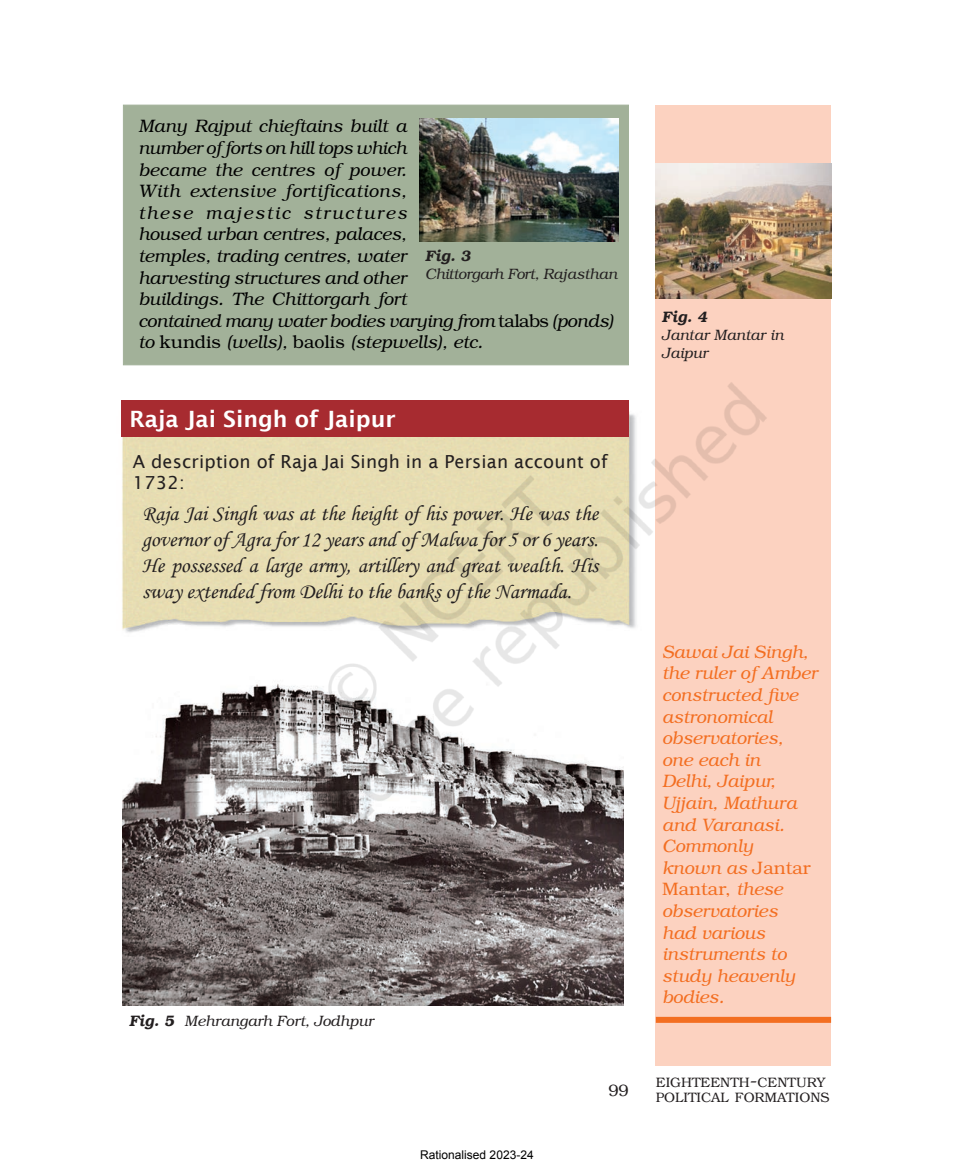
<style>
.page{position:relative;width:954px;height:1170px;background:#fff}
.page>*{position:absolute;margin:0;border:0;box-sizing:border-box;transform-origin:0 0}
.t1{font:600 22.5px "Lucida Sans";color:#fff}
.t2{font:21.75px/26.1px "Monotype Corsiva";color:#231f20;text-align:justify}
.t3{font:italic 300 18px/21.6px "Bookman";color:#000}
.t4{font:italic 300 18px/21.6px "Bookman";color:#f36e21}
.t5{font:18px/21.8px "Lucida Sans";letter-spacing:.01em;color:#231f20}
.t6{font:300 16.5px "Bookman";color:#231f20}
.t7{font:italic 300 15px/18px "Bookman";color:#231f20}
.t8{font:italic 300 15px "Bookman";letter-spacing:-.02em;color:#231f20}
.t9{font:italic 600 15px "Bookman";color:#231f20}
.t10{font:300 13.65px/15px "Bookman";color:#231f20}
.t11{font:12px "Arial";color:#000}
.s1{font-style:normal}
.s2{font-weight:600}
.s3{font-size:19.5px}
</style>
<div class="page">
<img style="left:121px;top:104px;width:711px;height:962px">
<img style="left:151px;top:314px;width:631px;height:632px">
<p class="t3" style="left:138px;top:115px;width:477px">Many Rajput chieftains built a<br>number of forts on hill tops which<br>became the centres of power.<br>With extensive fortifications,<br>these majestic structures<br>housed urban centres, palaces,<br>temples, trading centres, water<br>harvesting structures and other<br>buildings. The Chittorgarh fort<br>contained many water bodies varying from <span class="s1">talabs</span> (ponds) to <span class="s1">kundis</span> (wells), <span class="s1">baolis</span> (stepwells), etc.</p>
<p class="t9" style="left:425px;top:247px;width:47px">Fig. 3</p>
<p class="t8" style="left:425px;top:266px;width:194px">Chittorgarh Fort, Rajasthan</p>
<p class="t1" style="left:129px;top:406px;width:268px">Raja Jai Singh of Jaipur</p>
<p class="t5" style="left:133px;top:450px;width:476px">A description of Raja Jai Singh in a Persian account of<br>1732:</p>
<p class="t2" style="left:142px;top:500px;width:458px">Raja Jai Singh was at the height of his power. He was the governor of Agra for 12 years and of Malwa for 5 or 6 years.<br>He possessed a large army, artillery and great wealth. His sway extended from Delhi to the banks of the Narmada.</p>
<p class="t7" style="left:129px;top:1011px;width:246px"><span class="s2">Fig. 5</span> Mehrangarh Fort, Jodhpur</p>
<p class="t9" style="left:662px;top:308px;width:47px">Fig. 4</p>
<p class="t7" style="left:662px;top:326px;width:123px">Jantar Mantar in<br>Jaipur</p>
<p class="t4" style="left:662px;top:641px;width:157px">Sawai Jai Singh, the ruler of Amber constructed five astronomical observatories, one each in<br>Delhi, Jaipur,<br>Ujjain, Mathura and Varanasi.<br>Commonly<br>known as <span class="s1">Jantar<br>Mantar,</span> these observatories<br>had various instruments to study heavenly bodies.</p>
<p class="t11" style="left:420px;top:1146px;width:115px">Rationalised 2023-24</p>
<p class="t6" style="left:608px;top:1081px;width:22px">99</p>
<p class="t10" style="left:656px;top:1074px;width:175px">EIGHTEENTH<span class="s3">-</span>CENTURY<br>POLITICAL FORMATIONS</p>
</div>
